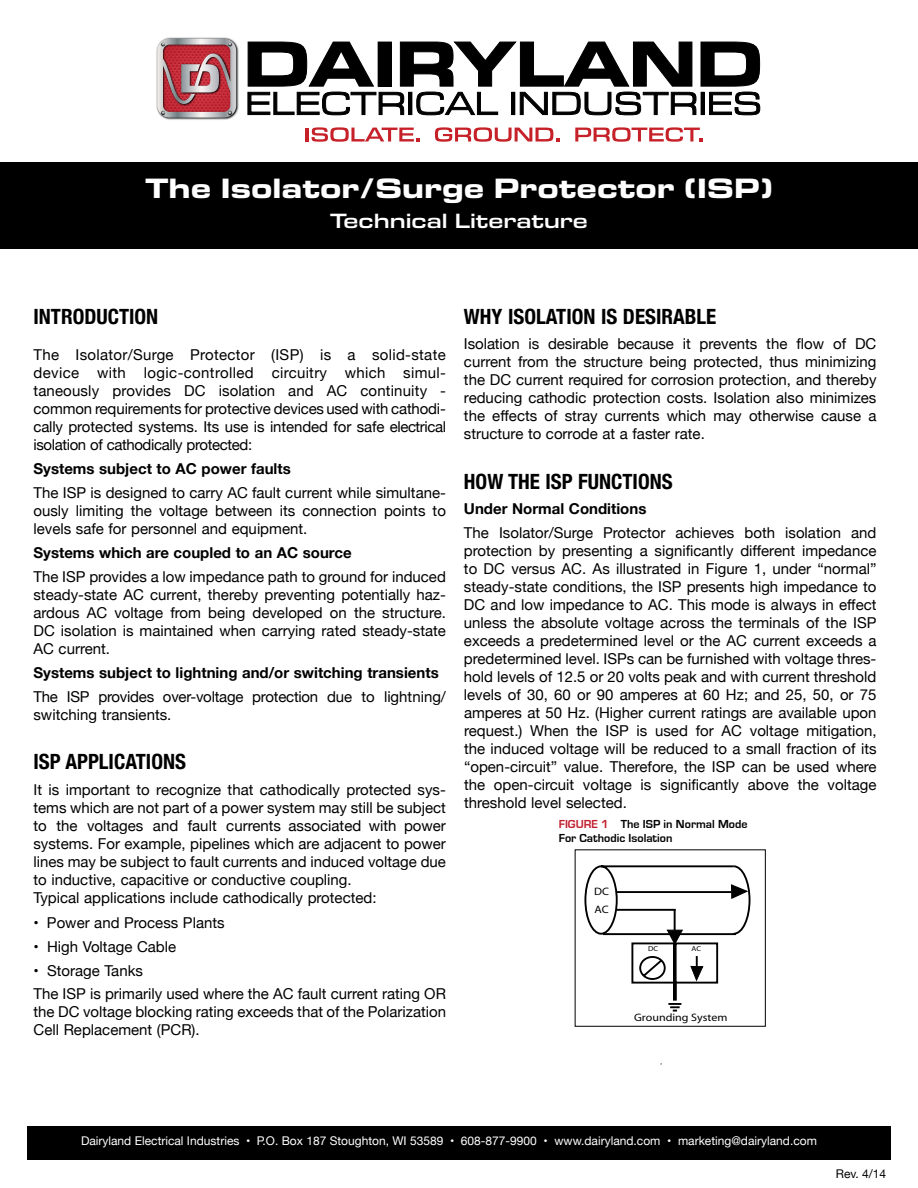
<style>
.page{position:relative;width:918px;height:1188px;background:#fff}
.page>*{position:absolute;margin:0;border:0;box-sizing:border-box;transform-origin:0 0}
.t1{font:700 expanded 28.5px "Eurostile Next LT Pro";color:#fff}
.t2{font:700 condensed 21px "Helvetica Neue";color:#000}
.t3{font:600 expanded 21px "Eurostile Next LT Pro";color:#fff}
.t4{font:15px/18px "Helvetica Neue";color:#000;text-align:justify}
.t5{font:700 15px "Helvetica Neue";color:#000}
.t6{font:12px "Helvetica Neue";color:#fff}
.t7{font:700 12px/14.2px "Eurostile";color:#000}
.t8{font:12px "Helvetica Neue";color:#000}
.t9{font:10.8px "Myriad";color:#000;scale:1.11 1}
.t10{font:7.2px "Myriad";color:#000;scale:1.11 1}
.s1{color:#c2202f}
</style>
<div class="page">
<div style="left:0;top:162px;width:918px;height:87px;background:#000"></div>
<svg style="left:673px;top:985px;width:4px;height:16px"></svg>
<svg style="left:668px;top:1003px;width:13px;height:9px"></svg>
<svg style="left:584px;top:865px;width:167px;height:120px"></svg>
<div style="left:575px;top:849px;width:191px;height:178px;border:1px solid #000"></div>
<svg style="left:247px;top:42px;width:513px;height:73px"></svg>
<img style="left:156px;top:37px;width:83px;height:83px">
<svg style="left:157px;top:39px;width:79px;height:79px;background:#b56d74"></svg>
<hr style="left:306px;top:128px;width:3px;height:14px;background:#c62128">
<svg style="left:312px;top:127px;width:107px;height:15px"></svg>
<svg style="left:435px;top:127px;width:124px;height:15px"></svg>
<svg style="left:575px;top:127px;width:127px;height:15px"></svg>
<div style="left:27px;top:1126px;width:864px;height:34px;background:#000"></div>
<h1 class="t1" style="left:145px;top:172px;width:629px">The Isolator/Surge Protector (ISP)</h1>
<h2 class="t3" style="left:330px;top:209px;width:259px">Technical Literature</h2>
<h2 class="t2" style="left:33px;top:299px;width:126px">INTRODUCTION</h2>
<p class="t4" style="left:33px;top:346px;width:414px">The Isolator/Surge Protector (ISP) is a solid-state device with logic-controlled circuitry which simul&shy;taneously provides DC isolation and AC continuity - common requirements for protective devices used with cathodi&shy;cally protected systems. Its use is intended for safe electrical isolation of cathodically protected:</p>
<p class="t5" style="left:33px;top:457px;width:259px">Systems subject to AC power faults</p>
<p class="t4" style="left:33px;top:484px;width:414px">The ISP is designed to carry AC fault current while simultane&shy;ously limiting the voltage between its connection points to levels safe for personnel and equipment.</p>
<p class="t5" style="left:33px;top:541px;width:320px">Systems which are coupled to an AC source</p>
<p class="t4" style="left:33px;top:568px;width:414px">The ISP provides a low impedance path to ground for induced steady-state AC current, thereby preventing potentially haz&shy;ardous AC voltage from being developed on the structure.<br>DC isolation is maintained when carrying rated steady-state AC current.</p>
<p class="t5" style="left:33px;top:661px;width:407px">Systems subject to lightning and/or switching transients</p>
<p class="t4" style="left:33px;top:688px;width:414px">The ISP provides over-voltage protection due to lightning/ switching transients.</p>
<h2 class="t2" style="left:33px;top:744px;width:154px">ISP APPLICATIONS</h2>
<p class="t4" style="left:33px;top:781px;width:414px;text-align:left">It is important to recognize that cathodically protected sys&shy;tems which are not part of a power system may still be subject to the voltages and fault currents associated with power systems. For example, pipelines which are adjacent to power lines may be subject to fault currents and induced voltage due to inductive, capacitive or conductive coupling.<br>Typical applications include cathodically protected:</p>
<p class="t4" style="left:33px;top:915px;width:193px">• Power and Process Plants</p>
<p class="t4" style="left:34px;top:939px;width:144px">• High Voltage Cable</p>
<p class="t4" style="left:34px;top:961px;width:414px;line-height:22.5px">• Storage Tanks<br>The ISP is primarily used where the AC fault current rating OR</p>
<p class="t4" style="left:34px;top:1003px;width:414px">the DC voltage blocking rating exceeds that of the Polarization<br>Cell Replacement (PCR).</p>
<h2 class="t2" style="left:464px;top:299px;width:254px">WHY ISOLATION IS DESIRABLE</h2>
<p class="t4" style="left:464px;top:336px;width:414px">Isolation is desirable because it prevents the flow of DC current from the structure being protected, thus minimizing the DC current required for corrosion protection, and thereby reducing cathodic protection costs. Isolation also minimizes the effects of stray currents which may otherwise cause a structure to corrode at a faster rate.</p>
<h2 class="t2" style="left:464px;top:464px;width:210px">HOW THE ISP FUNCTIONS</h2>
<p class="t5" style="left:464px;top:497px;width:184px">Under Normal Conditions</p>
<p class="t4" style="left:464px;top:525px;width:414px">The Isolator/Surge Protector achieves both isolation and protection by presenting a significantly different impedance to DC versus AC. As illustrated in Figure 1, under “normal” steady-state conditions, the ISP presents high impedance to DC and low impedance to AC. This mode is always in effect unless the absolute voltage across the terminals of the ISP exceeds a predetermined level or the AC current exceeds a predetermined level. ISPs can be furnished with voltage thres&shy;hold levels of 12.5 or 20 volts peak and with -current threshold levels of 30, 60 or 90 amperes at 60 Hz; and 25, 50, or 75 amperes at 50 Hz. (Higher current -ratings are available upon request.) When the ISP is used for AC voltage mitigation, the induced voltage will be reduced to a small fraction of its “open-circuit” value. Therefore, the ISP can be used where the open-circuit voltage is significantly above the voltage threshold level selected.</p>
<p class="t7" style="left:559px;top:817px;width:190px"><span class="s1">FIGURE 1</span> The ISP in Normal Mode<br>For Cathodic Isolation</p>
<p class="t9" style="left:594px;top:886px;width:15px">DC</p>
<p class="t9" style="left:595px;top:904px;width:14px">AC</p>
<p class="t10" style="left:648px;top:945px;width:10px">DC</p>
<p class="t10" style="left:692px;top:945px;width:10px">AC</p>
<p class="t9" style="left:634px;top:1012px;width:86px">Grounding System</p>
<p class="t6" style="left:81px;top:1132px;width:738px">Dairyland Electrical Industries • P.O. Box 187 Stoughton, WI 53589 • 608-877-9900 • www.dairyland.com • marketing@dairyland.com</p>
<p class="t8" style="left:836px;top:1165px;width:52px">Rev. 4/14</p>
</div>
